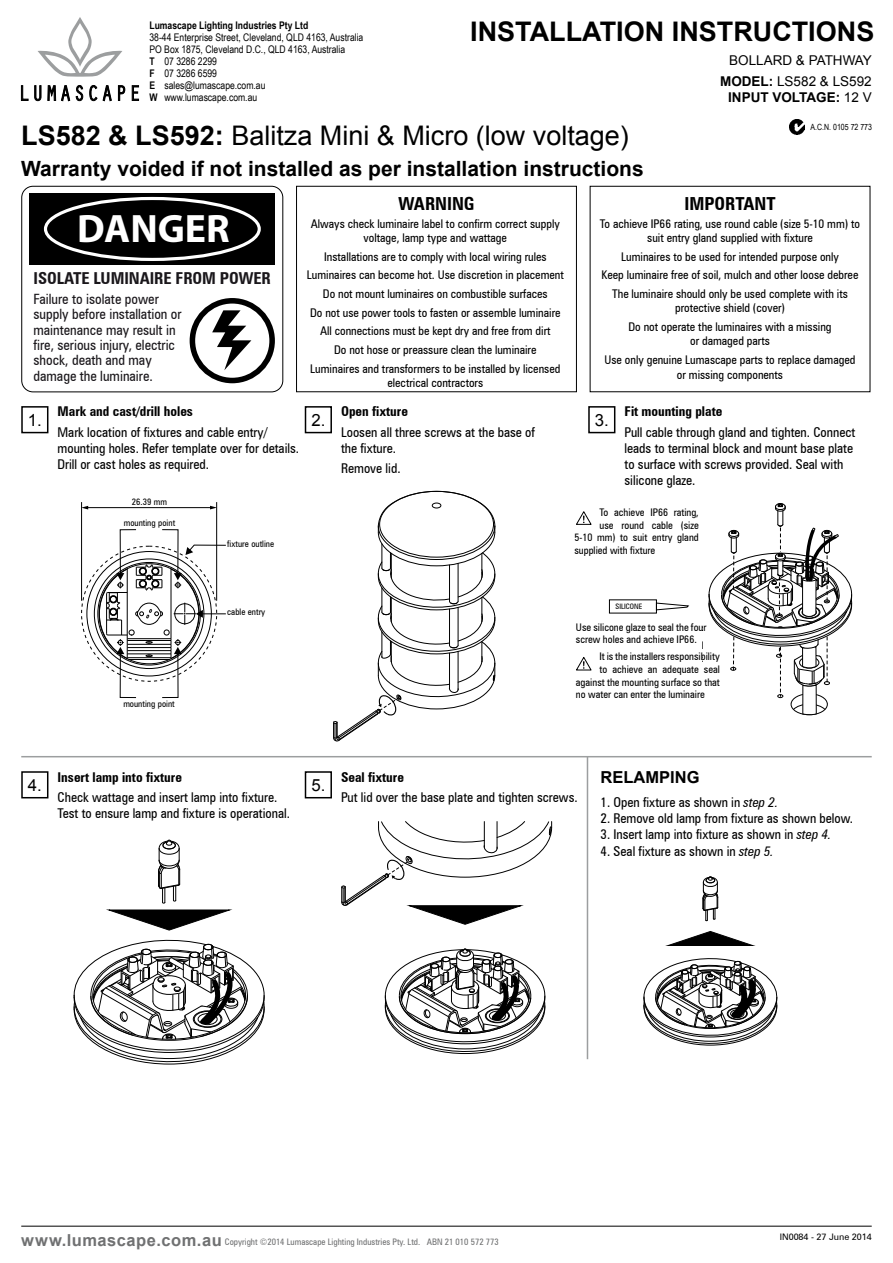
<style>
.page{position:relative;width:893px;height:1263px;background:#fff}
.page>*{position:absolute;margin:0;border:0;box-sizing:border-box;transform-origin:0 0}
.t1{font:700 39.75px "Myriad Pro";color:#fff}
.t2{font:27px "Arial";color:#000}
.t3{font:700 27px "Arial";color:#000}
.t4{font:700 21px "Arial";color:#000}
.t5{font:700 condensed 18px "Zurich BT";color:#000}
.t6{font:16.8px "Arial";color:#000}
.t7{font:700 condensed 16.5px "Zurich BT";letter-spacing:-.005em;color:#1a171b}
.t8{font:700 16.5px "Arial";color:#000}
.t9{font:condensed 14.25px/15.3px "Zurich BT";color:#1a171b}
.t10{font:condensed 13.5px/16.2px "Zurich BT";color:#000}
.t11{font:700 condensed 13.5px "Zurich BT";color:#000}
.t12{font:700 13.5px/15.8px "Arial";color:#000;text-align:center}
.t13{font:13.5px "Arial";color:#000}
.t14{font:condensed 12px/18.6px "Zurich BT";color:#000;text-align:center}
.t15{font:condensed 10.5px/12.6px "Zurich BT";color:#000}
.t16{font:10.5px/12px "Arial Narrow";color:#000}
.t17{font:700 10.5px "Arial Narrow";color:#000}
.t18{font:condensed 9px "Zurich BT";color:#707172}
.t19{font:condensed 9px "Zurich BT";color:#000}
.t20{font:9px "Zurich BT";color:#000}
.t21{font:8.55px "Arial Narrow";color:#000}
.t22{font:condensed 7.5px "Zurich BT";color:#000}
.s1{font-weight:700}
.s2{font-weight:400}
.s3{font-style:italic}
.s4{font-family:"Arial";font-weight:700;font-stretch:normal;font-size:16.5px}
</style>
<div class="page">
<svg style="left:21px;top:85px;width:7px;height:16px"></svg>
<svg style="left:132px;top:85px;width:7px;height:16px"></svg>
<svg style="left:34px;top:17px;width:91px;height:84px"></svg>
<hr style="left:21px;top:1226px;width:851px;height:1px;background:#000">
<div style="left:296px;top:186px;width:281px;height:206px;border:1px solid #000"></div>
<img style="left:789px;top:120px;width:15px;height:15px">
<div style="left:21px;top:406px;width:27px;height:27px;border:2px solid #000"></div>
<div style="left:588px;top:406px;width:27px;height:27px;border:2px solid #000"></div>
<div style="left:305px;top:771px;width:27px;height:27px;border:2px solid #000"></div>
<div style="left:21px;top:771px;width:27px;height:27px;border:2px solid #000"></div>
<div style="left:305px;top:406px;width:27px;height:27px;border:2px solid #000"></div>
<svg style="left:708px;top:503px;width:145px;height:212px"></svg>
<svg style="left:158px;top:839px;width:22px;height:65px"></svg>
<svg style="left:107px;top:910px;width:124px;height:20px"></svg>
<svg style="left:73px;top:939px;width:192px;height:126px"></svg>
<div style="left:200px;top:1019px;width:11px;height:5px;background:#000;border-radius:50%"></div>
<svg style="left:333px;top:491px;width:163px;height:251px"></svg>
<svg style="left:702px;top:876px;width:16px;height:45px"></svg>
<svg style="left:666px;top:931px;width:89px;height:15px"></svg>
<svg style="left:643px;top:958px;width:135px;height:88px"></svg>
<svg style="left:385px;top:948px;width:161px;height:106px"></svg>
<svg style="left:341px;top:821px;width:211px;height:104px"></svg>
<hr style="left:21px;top:756px;width:851px;height:1px;background:#9c9e9f">
<hr style="left:587px;top:757px;width:1px;height:302px;background:#9c9e9f">
<hr style="left:81px;top:502px;width:1px;height:99px;background:#000">
<hr style="left:216px;top:502px;width:1px;height:99px;background:#000">
<hr style="left:87px;top:507px;width:124px;height:1px;background:#000">
<svg style="left:210px;top:506px;width:7px;height:3px"></svg>
<svg style="left:81px;top:506px;width:7px;height:3px"></svg>
<svg style="left:99px;top:529px;width:127px;height:169px"></svg>
<div style="left:21px;top:186px;width:262px;height:206px;border:1px solid #000;border-radius:11px"></div>
<div style="left:29px;top:193px;width:246px;height:72px;background:#000"></div>
<div style="left:190px;top:298px;width:85px;height:85px;border:6px solid #000;border-radius:50%"></div>
<svg style="left:212px;top:310px;width:39px;height:60px"></svg>
<div style="left:44px;top:197px;width:217px;height:64px;border:3px solid #fff;border-radius:50%"></div>
<svg style="left:609px;top:599px;width:81px;height:15px"></svg>
<svg style="left:576px;top:657px;width:16px;height:14px"></svg>
<svg style="left:576px;top:511px;width:16px;height:14px"></svg>
<p class="t17" style="left:149px;top:17px;width:160px">Lumascape Lighting Industries Pty Ltd</p>
<p class="t16" style="left:149px;top:31px;width:215px">38-44 Enterprise Street, Cleveland, QLD 4163, Australia<br>PO Box 1875, Cleveland D.C., QLD 4163, Australia<br><span class="s1">T</span> 07 3286 2299<br><span class="s1">F</span> 07 3286 6599<br><span class="s1">E</span> sales@lumascape.com.au<br><span class="s1">W</span> www.lumascape.com.au</p>
<h2 class="t3" style="left:470px;top:14px;width:406px">INSTALLATION INSTRUCTIONS</h2>
<p class="t13" style="left:729px;top:51px;width:144px">BOLLARD &amp; PATHWAY</p>
<p class="t12" style="left:720px;top:74px;width:153px">MODEL: <span class="s2">LS582 &amp; LS592<br></span>INPUT VOLTAGE: <span class="s2">12 V</span></p>
<h2 class="t2" style="left:21px;top:118px;width:609px"><span class="s1">LS582 &amp; LS592:</span> Balitza Mini &amp; Micro (low voltage)</h2>
<p class="t21" style="left:811px;top:121px;width:63px">A.C.N. 0105 72 773</p>
<h3 class="t4" style="left:21px;top:155px;width:624px">Warranty voided if not installed as per installation instructions</h3>
<h1 class="t1" style="left:77px;top:202px;width:154px">DANGER</h1>
<h3 class="t7" style="left:34px;top:268px;width:239px">ISOLATE LUMINAIRE FROM POWER</h3>
<p class="t9" style="left:34px;top:291px;width:150px">Failure to isolate power supply before installation or maintenance may result in fire, serious injury, electric shock, death and may damage the luminaire.</p>
<h3 class="t5" style="left:398px;top:192px;width:78px">WARNING</h3>
<h3 class="t5" style="left:685px;top:192px;width:92px">IMPORTANT</h3>
<p class="t14" style="left:311px;top:216px;width:250px;line-height:14.4px">Always check luminaire label to confirm correct supply voltage, lamp type and wattage</p>
<p class="t14" style="left:307px;top:247px;width:259px">Installations are to comply with local wiring rules Luminaires can become hot. Use discretion in placement Do not mount luminaires on combustible surfaces<br>Do not use power tools to fasten or assemble luminaire All connections must be kept dry and free from dirt<br>Do not hose or preassure clean the luminaire<br>Luminaires and transformers to be installed by licensed</p>
<p class="t14" style="left:387px;top:373px;width:97px">electrical contractors</p>
<p class="t14" style="left:600px;top:216px;width:262px;line-height:14.4px">To achieve IP66 rating, use round cable (size 5-10 mm) to suit entry gland supplied with fixture</p>
<p class="t14" style="left:602px;top:247px;width:258px">Luminaires to be used for intended purpose only<br>Keep luminaire free of soil, mulch and other loose debree<br>The luminaire should only be used complete with its</p>
<p class="t14" style="left:628px;top:299px;width:205px">protective shield (cover)<br>Do not operate the luminaires with a missing</p>
<p class="t14" style="left:604px;top:332px;width:252px">or damaged parts<br>Use only genuine Lumascape parts to replace damaged</p>
<p class="t14" style="left:677px;top:365px;width:108px">or missing components</p>
<p class="t11" style="left:58px;top:403px;width:137px">Mark and cast/drill holes</p>
<p class="t10" style="left:58px;top:424px;width:243px">Mark location of fixtures and cable entry/ mounting holes. Refer template over for details.<br>Drill or cast holes as required.</p>
<p class="t11" style="left:341px;top:403px;width:68px">Open fixture</p>
<p class="t10" style="left:341px;top:424px;width:195px">Loosen all three screws at the base of the fixture.</p>
<p class="t10" style="left:341px;top:460px;width:61px">Remove lid.</p>
<h3 class="t6" style="left:28px;top:409px;width:16px">1.</h3>
<h3 class="t6" style="left:595px;top:409px;width:16px">3.</h3>
<h3 class="t6" style="left:311px;top:409px;width:16px">2.</h3>
<p class="t19" style="left:132px;top:496px;width:37px">26.39 mm</p>
<p class="t11" style="left:624px;top:403px;width:99px">Fit mounting plate</p>
<p class="t10" style="left:624px;top:424px;width:232px">Pull cable through gland and tighten. Connect leads to terminal block and mount base plate to surface with screws provided. Seal with silicone glaze.</p>
<p class="t19" style="left:124px;top:517px;width:53px">mounting point</p>
<p class="t19" style="left:123px;top:698px;width:53px">mounting point</p>
<p class="t19" style="left:227px;top:538px;width:48px">fixture outline</p>
<p class="t19" style="left:227px;top:606px;width:40px">cable entry</p>
<p class="t15" style="left:600px;top:506px;width:101px">To achieve IP66 rating,</p>
<p class="t15" style="left:600px;top:519px;width:101px">use round cable (size</p>
<p class="t15" style="left:574px;top:531px;width:126px">5-10 mm) to suit entry gland</p>
<p class="t15" style="left:574px;top:544px;width:82px">supplied with fixture</p>
<p class="t22" style="left:615px;top:602px;width:28px">SILICONE</p>
<p class="t15" style="left:576px;top:621px;width:132px">Use silicone glaze to seal the four screw holes and achieve IP66.</p>
<p class="t15" style="left:600px;top:650px;width:122px">It is the installers responsibility</p>
<p class="t15" style="left:600px;top:663px;width:122px">to achieve an adequate seal</p>
<p class="t15" style="left:576px;top:675px;width:145px">against the mounting surface so that</p>
<p class="t15" style="left:576px;top:688px;width:130px">no water can enter the luminaire</p>
<p class="t15" style="left:604px;top:622px;width:24px">NOTE</p>
<p class="t22" style="left:642px;top:624px;width:28px">SILICONE</p>
<p class="t15" style="left:604px;top:652px;width:102px">the gour screw holes and achieve IP66.</p>
<p class="t11" style="left:58px;top:768px;width:126px">Insert lamp into fixture</p>
<p class="t10" style="left:58px;top:789px;width:234px">Check wattage and insert lamp into fixture.<br>Test to ensure lamp and fixture is operational.</p>
<h3 class="t6" style="left:28px;top:774px;width:16px">4.</h3>
<h3 class="t6" style="left:311px;top:774px;width:16px">5.</h3>
<h3 class="t8" style="left:601px;top:767px;width:100px">RELAMPING</h3>
<p class="t11" style="left:341px;top:768px;width:64px">Seal fixture</p>
<p class="t10" style="left:341px;top:789px;width:238px">Put lid over the base plate and tighten screws.</p>
<p class="t10" style="left:601px;top:794px;width:179px">1. Open fixture as shown in <span class="s3">step 2.</span></p>
<p class="t10" style="left:601px;top:810px;width:254px">2. Remove old lamp from fixture as shown below.</p>
<p class="t10" style="left:601px;top:826px;width:232px">3. Insert lamp into fixture as shown in <span class="s3">step 4.</span></p>
<p class="t10" style="left:601px;top:843px;width:175px">4. Seal fixture as shown in <span class="s3">step 5.</span></p>
<p class="t18" style="left:21px;top:1237px;width:479px"><span class="s4">www.lumascape.com.au</span> Copyright ©2014 Lumascape Lighting Industries Pty. Ltd. ABN 21 010 572 773</p>
<p class="t20" style="left:780px;top:1231px;width:93px">IN0084 - 27 June 2014</p>
</div>
